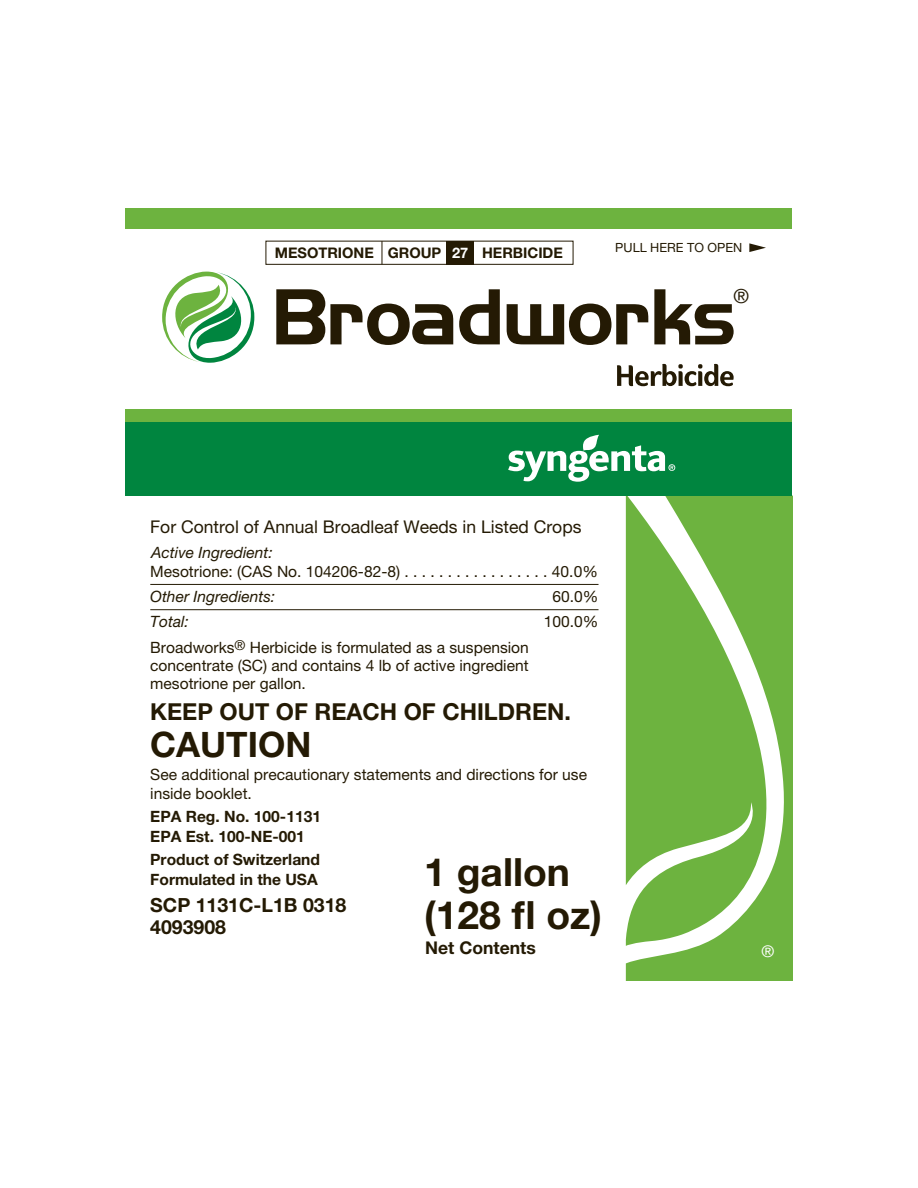
<style>
.page{position:relative;width:918px;height:1188px;background:#fff}
.page>*{position:absolute;margin:0;border:0;box-sizing:border-box;transform-origin:0 0}
.t1{font:700 39px/42.9px "Helvetica Neue LT Pro";color:#241a04}
.t2{font:700 35.1px "Helvetica Neue LT Pro";color:#241a04}
.t3{font:700 23.4px "Helvetica Neue LT Pro";color:#241a04}
.t4{font:700 19.5px/21.5px "Helvetica Neue LT Pro";color:#241a04}
.t5{font:19.5px "Helvetica Neue LT Pro";color:#241a04}
.t6{font:17.55px "Helvetica Neue LT Pro";color:#241a04}
.t7{font:700 17.55px "Helvetica Neue LT Pro";color:#241a04}
.t8{font:16.05px "Helvetica Neue LT Pro";color:#fff}
.t9{font:15.6px/18px "Helvetica Neue LT Pro";color:#241a04;text-align:justify}
.t10{font:700 15.6px/19.5px "Helvetica Neue LT Pro";color:#241a04}
.t11{font:italic 15.6px "Helvetica Neue LT Pro";color:#241a04}
.t12{font:700 14.7px "Helvetica Neue LT Pro";color:#241a04}
.t13{font:12.6px "Helvetica Neue LT Pro";color:#241a04}
.s1{color:#fff}
</style>
<div class="page">
<svg style="left:749px;top:243px;width:17px;height:9px"></svg>
<hr style="left:150px;top:584px;width:449px;height:1px;background:#241a04">
<hr style="left:150px;top:609px;width:449px;height:1px;background:#241a04">
<div style="left:126px;top:208px;width:666px;height:20px;background:#6db33f"></div>
<svg style="left:626px;top:496px;width:166px;height:484px;fill:#6db33f"></svg>
<div style="left:126px;top:422px;width:666px;height:74px;background:#00853f"></div>
<div style="left:126px;top:409px;width:666px;height:13px;background:#6db33f"></div>
<svg style="left:508px;top:435px;width:167px;height:47px"></svg>
<div style="left:265px;top:241px;width:309px;height:24px;border:1px solid #241a04"></div>
<div style="left:447px;top:241px;width:27px;height:23px;background:#241a04"></div>
<svg style="left:381px;top:241px;width:1px;height:23px"></svg>
<svg style="left:276px;top:289px;width:177px;height:56px"></svg>
<svg style="left:459px;top:289px;width:41px;height:55px"></svg>
<svg style="left:507px;top:304px;width:141px;height:41px"></svg>
<svg style="left:654px;top:289px;width:80px;height:55px"></svg>
<svg style="left:162px;top:271px;width:92px;height:92px"></svg>
<svg style="left:617px;top:364px;width:117px;height:22px"></svg>
<p class="t12" style="left:275px;top:247px;width:290px">MESOTRIONE GROUP <span class="s1">27</span> HERBICIDE</p>
<p class="t13" style="left:615px;top:243px;width:128px">PULL HERE TO OPEN</p>
<p class="t5" style="left:734px;top:289px;width:17px">®</p>
<p class="t6" style="left:150px;top:520px;width:433px">For Control of Annual Broadleaf Weeds in Listed Crops</p>
<p class="t11" style="left:151px;top:547px;width:123px">Active Ingredient:</p>
<p class="t9" style="left:150px;top:563px;width:449px">Mesotrione: (CAS No. 104206-82-8) . . . . . . . . . . . . . . . . . 40.0%</p>
<p class="t11" style="left:150px;top:591px;width:127px">Other Ingredients:</p>
<p class="t9" style="left:553px;top:589px;width:47px">60.0%</p>
<p class="t11" style="left:150px;top:616px;width:40px">Total:</p>
<p class="t9" style="left:544px;top:614px;width:56px">100.0%</p>
<p class="t9" style="left:150px;top:639px;width:380px">Broadworks<sup>®</sup> Herbicide is formulated as a suspension concentrate (SC) and contains 4 lb of active ingredient mesotrione per gallon.</p>
<h3 class="t3" style="left:150px;top:703px;width:422px">KEEP OUT OF REACH OF CHILDREN.</h3>
<h2 class="t2" style="left:150px;top:731px;width:163px">CAUTION</h2>
<p class="t9" style="left:150px;top:767px;width:438px;line-height:18.6px">See additional precautionary statements and directions for use inside booklet.</p>
<p class="t10" style="left:150px;top:808px;width:172px">EPA Reg. No. 100-1131<br>EPA Est. 100-NE-001</p>
<p class="t10" style="left:150px;top:851px;width:171px">Product of Switzerland<br>Formulated in the USA</p>
<p class="t4" style="left:150px;top:896px;width:198px">SCP 1131C-L1B 0318<br>4093908</p>
<h1 class="t1" style="left:424px;top:854px;width:179px">1 gallon (128 fl oz)</h1>
<p class="t7" style="left:425px;top:941px;width:112px">Net Contents</p>
<p class="t8" style="left:762px;top:945px;width:14px">®</p>
</div>
